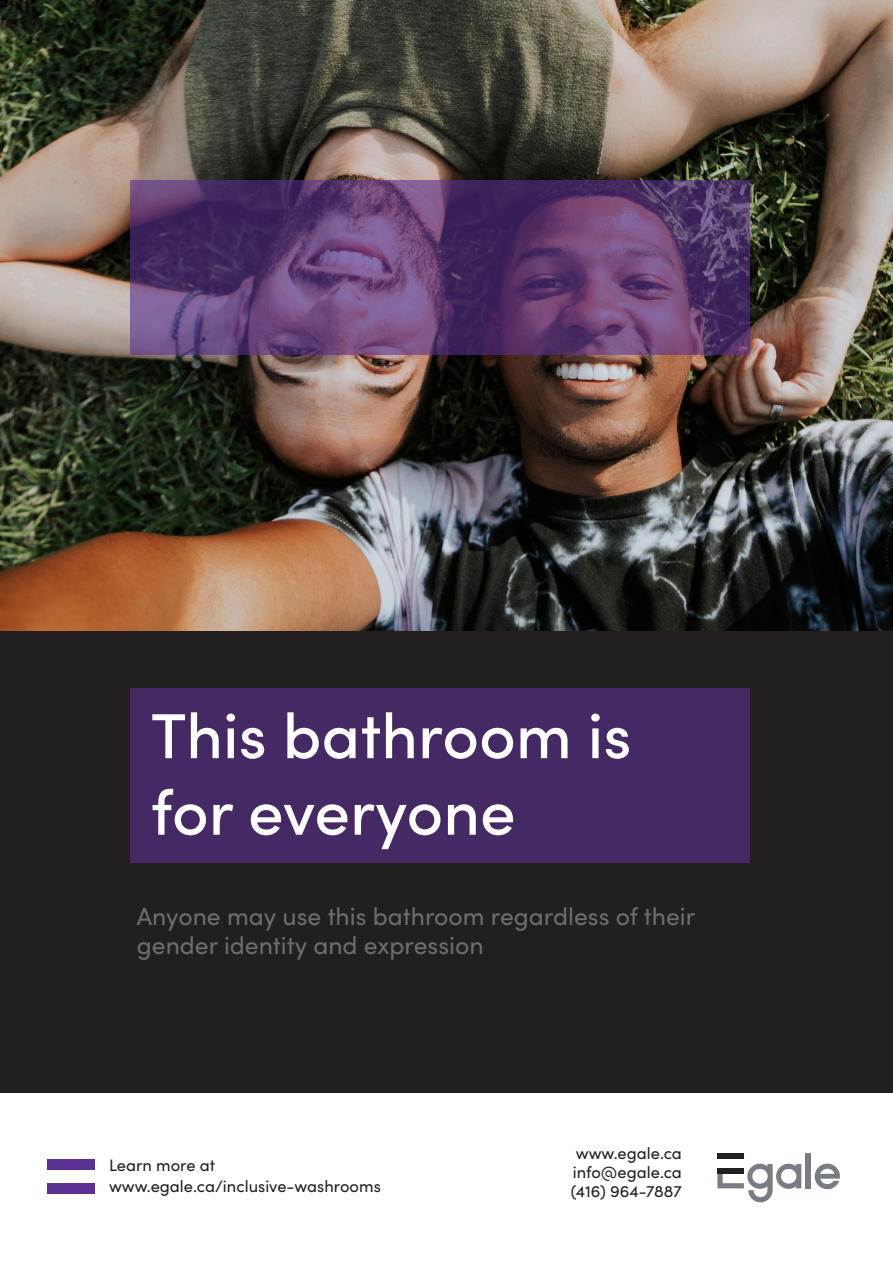
<style>
.page{position:relative;width:893px;height:1263px;background:#fff}
.page>*{position:absolute;margin:0;border:0;box-sizing:border-box;transform-origin:0 0}
.Header-1{font:500 63.75px "Sofia Pro";color:#fff}
.Paragraph-2{font:24.75px/29.2px "Sofia Pro";color:#6c6d70}
.Paragraph-1{font:16.5px/21.8px "Sofia Pro";color:#231f20}
</style>
<div class="page">
<img style="left:0;top:0;width:893px;height:631px">
<div style="left:0;top:631px;width:893px;height:462px;background:#231f20"></div>
<svg style="left:130px;top:181px;width:620px;height:174px;background:#5e3d72"></svg>
<div style="left:130px;top:688px;width:620px;height:174px;background:#442964"></div>
<div style="left:48px;top:1183px;width:47px;height:10px;background:#5a3092"></div>
<div style="left:48px;top:1159px;width:47px;height:10px;background:#5a3092"></div>
<div style="left:806px;top:1153px;width:5px;height:35px;background:#787d83"></div>
<svg style="left:815px;top:1163px;width:25px;height:26px"></svg>
<div style="left:717px;top:1153px;width:27px;height:5px;background:#231f20"></div>
<svg style="left:717px;top:1164px;width:84px;height:38px"></svg>
<p class="Header-1" style="left:151px;top:689px;width:482px">This bathroom is</p>
<p class="Header-1" style="left:151px;top:765px;width:366px">for everyone</p>
<p class="Paragraph-2" style="left:137px;top:900px;width:560px">Anyone may use this bathroom regardless of their gender identity and expression</p>
<p class="Paragraph-1" style="left:109px;top:1153px;width:273px">Learn more at www.egale.ca/inclusive-washrooms</p>
<p class="Paragraph-1" style="left:576px;top:1142px;width:108px">www.egale.ca</p>
<p class="Paragraph-1" style="left:573px;top:1160px;width:111px">info@egale.ca</p>
<p class="Paragraph-1" style="left:571px;top:1179px;width:113px">(416) 964-7887</p>
</div>
